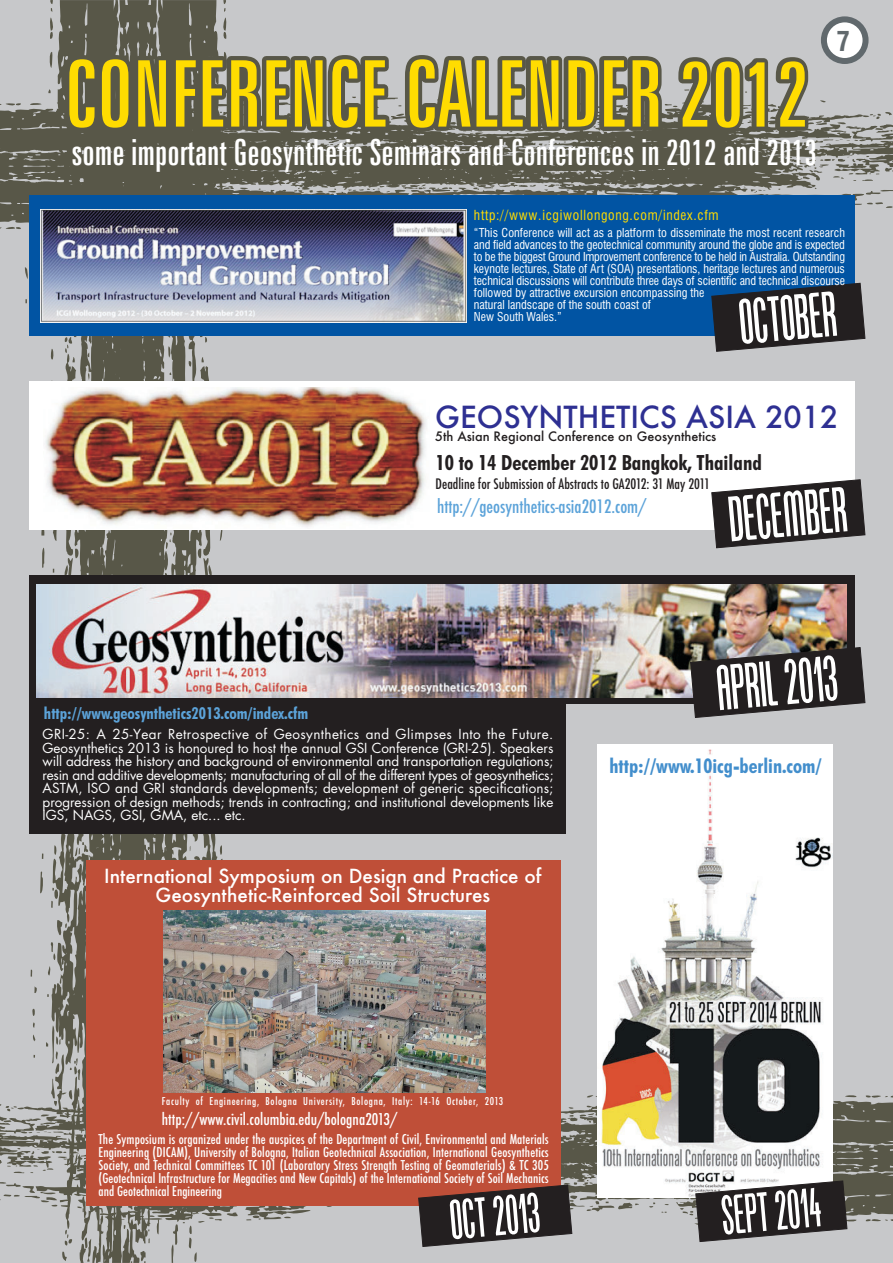
<style>
.page{position:relative;width:893px;height:1263px;background:#fff}
.page>*{position:absolute;margin:0;border:0;box-sizing:border-box;transform-origin:0 0}
.t1{font:extra-condensed 92.1px "Zurich BT";color:#ffdc01}
.t2{font:55.8px "Au Gold Condensed";color:#fff}
.t3{font:49.05px "Au Gold Condensed";color:#fff}
.t4{font:48.45px "Au Gold Condensed";color:#fff}
.t5{font:extra-condensed 36px "Zurich BT";color:#fff}
.t6{font:500 29.55px "Futura";color:#2e3092}
.t7{font:700 condensed 27px "Swiss 721 BT";color:#61696d}
.t8{font:700 condensed 21px "Futura BT";color:#231f20}
.t9{font:700 condensed 20.4px "Futura BT";color:#428ecc}
.t10{font:500 18.9px/18.9px "Futura";color:#fff;text-align:center}
.t11{font:500 condensed 18px "Futura";color:#5ca3d9}
.t12{font:700 condensed 16.5px "Futura BT";color:#5ca3d9}
.t13{font:500 condensed 15.75px "Futura";letter-spacing:.005em;color:#fff}
.t14{font:500 condensed 14.1px "Futura";color:#231f20}
.t15{font:13.5px/13.5px "Futura";letter-spacing:-.005em;color:#fff;text-align:justify}
.t16{font:condensed 13.5px "Swiss 721 BT";letter-spacing:.05em;color:#ffdc01}
.t17{font:500 condensed 13.2px/13.2px "Futura";color:#fff;text-align:justify}
.t18{font:500 12.75px "Futura";color:#231f20}
.t19{font:condensed 12px/12px "Swiss 721 BT";letter-spacing:-.005em;color:#fff}
.t20{font:500 condensed 10.5px "Futura";letter-spacing:.065em;color:#fff}
</style>
<div class="page">
<div style="left:0;top:0;width:892px;height:1263px;background:#c7c8ca"></div>
<svg style="left:0;top:100px;width:892px;height:135px;fill:#585748"></svg>
<svg style="left:25px;top:0;width:210px;height:1263px"></svg>
<svg style="left:0;top:1078px;width:892px;height:150px"></svg>
<svg style="left:820px;top:16px;width:48px;height:48px;background:#babec0"></svg>
<svg style="left:61px;top:51px;width:752px;height:85px;fill:#585748"></svg>
<div style="left:29px;top:196px;width:825px;height:140px;background:#0154a3"></div>
<img style="left:41px;top:209px;width:425px;height:113px">
<svg style="left:711px;top:283px;width:154px;height:69px"></svg>
<div style="left:29px;top:575px;width:536px;height:259px;background:#231f20"></div>
<div style="left:29px;top:381px;width:825px;height:149px;background:#fff"></div>
<img style="left:45px;top:387px;width:382px;height:140px">
<div style="left:29px;top:575px;width:825px;height:129px;background:#231f20"></div>
<img style="left:36px;top:585px;width:810px;height:112px">
<svg style="left:711px;top:479px;width:154px;height:69px"></svg>
<svg style="left:690px;top:647px;width:175px;height:71px"></svg>
<div style="left:86px;top:861px;width:475px;height:345px;background:#bf4f38"></div>
<svg style="left:418px;top:1185px;width:154px;height:62px"></svg>
<img style="left:163px;top:911px;width:322px;height:181px">
<img style="left:598px;top:745px;width:234px;height:452px">
<svg style="left:695px;top:1181px;width:152px;height:61px;background:#494647"></svg>
<h1 class="t1" style="left:65px;top:60px;width:746px">CONFERENCE CALENDER 2012</h1>
<h3 class="t5" style="left:71px;top:139px;width:747px">some important Geosynthetic Seminars and Conferences in 2012 and 2013</h3>
<p class="t16" style="left:474px;top:210px;width:246px">http://www.icgiwollongong.com/index.cfm</p>
<h3 class="t7" style="left:836px;top:30px;width:15px">7</h3>
<p class="t19" style="left:474px;top:227px;width:372px">“This Conference will act as a platform to disseminate the most recent research and field advances to the geotechnical community around the globe and is expected to be the biggest Ground Improvement conference to be held in Australia. Outstanding keynote lectures, State of Art (SOA) presentations, heritage lectures and numerous technical discussions will contribute three days of scientific and technical discourse followed by attractive excursion encompassing the<br>natural landscape of the south coast of<br>New South Wales.”</p>
<h2 class="t2" style="left:737px;top:292px;width:98px;rotate:-5deg">OCTOBER</h2>
<h3 class="t6" style="left:435px;top:404px;width:405px">GEOSYNTHETICS ASIA 2012</h3>
<p class="t18" style="left:435px;top:431px;width:283px">5th Asian Regional Conference on Geosynthetics</p>
<p class="t12" style="left:44px;top:706px;width:266px">http://www.geosynthetics2013.com/index.cfm</p>
<h3 class="t8" style="left:435px;top:454px;width:328px">10 to 14 December 2012 Bangkok, Thailand</h3>
<p class="t14" style="left:435px;top:478px;width:276px">Deadline for Submission of Abstracts to GA2012: 31 May 2011</p>
<h3 class="t11" style="left:437px;top:498px;width:211px">http://geosynthetics-asia2012.com/</h3>
<h2 class="t2" style="left:727px;top:490px;width:119px;rotate:-5deg">DECEMBER</h2>
<h2 class="t2" style="left:715px;top:658px;width:121px;rotate:-5deg">APRIL 2013</h2>
<p class="t15" style="left:43px;top:729px;width:512px">GRI-25: A 25-Year Retrospective of Geosynthetics and Glimpses Into the Future.<br>Geosynthetics 2013 is honoured to host the annual GSI Conference (GRI-25). Speakers will address the history and background of environmental and transportation regulations; resin and additive developments; manufacturing of all of the different types of geosynthetics; ASTM, ISO and GRI standards developments; development of generic specifications; progression of design methods; trends in contracting; and institutional developments like IGS, NAGS, GSI, GMA, etc... etc.</p>
<h3 class="t10" style="left:104px;top:868px;width:439px">International Symposium on Design and Practice of<br>Geosynthetic-Reinforced Soil Structures</h3>
<h3 class="t9" style="left:609px;top:758px;width:214px">http://www.10icg-berlin.com/</h3>
<p class="t20" style="left:162px;top:1096px;width:343px">Faculty of Engineering, Bologna University, Bologna, Italy: 14-16 October, 2013</p>
<p class="t13" style="left:162px;top:1112px;width:237px">http://www.civil.columbia.edu/bologna2013/</p>
<p class="t17" style="left:98px;top:1133px;width:452px">The Symposium is organized under the auspices of the Department of Civil, Environmental and Materials Engineering (DICAM), University of Bologna, Italian Geotechnical Association, International Geosynthetics Society, and Technical Committees TC 101 (Laboratory Stress Strength Testing of Geomaterials) &amp; TC 305 (Geotechnical Infrastructure for Megacities and New Capitals) of the International Society of Soil Mechanics and Geotechnical Engineering</p>
<h3 class="t3" style="left:449px;top:1194px;width:90px;rotate:-5deg">OCT 2013</h3>
<h3 class="t4" style="left:720px;top:1190px;width:100px;rotate:-5deg">SEPT 2014</h3>
</div>
